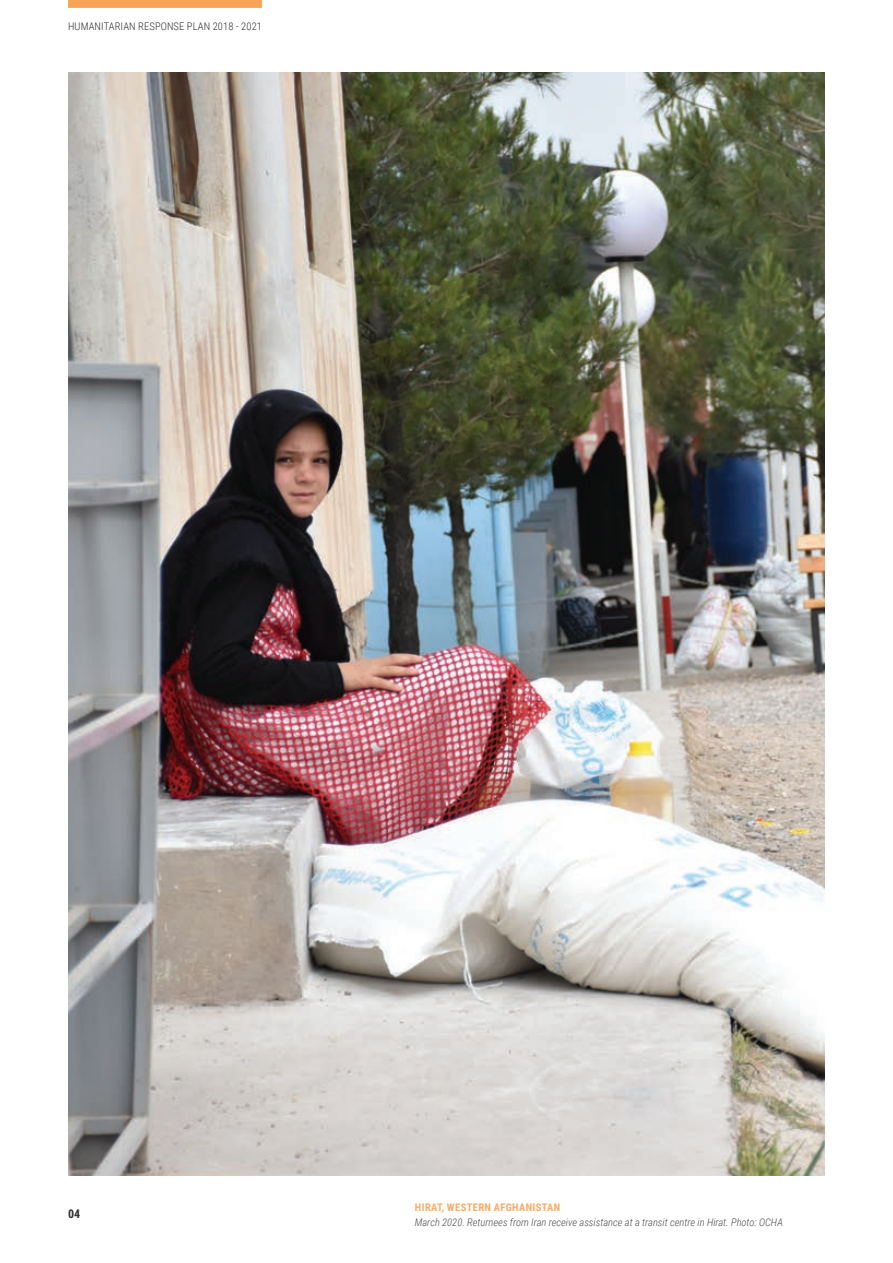
<style>
.page{position:relative;width:893px;height:1263px;background:#fff}
.page>*{position:absolute;margin:0;border:0;box-sizing:border-box;transform-origin:0 0}
.t1{font:700 12px "Roboto Condensed";color:#312f30}
.Caption___Credit{font:italic 300 10.5px "Roboto Condensed";color:#4a4b4c}
.t2{font:300 10.5px "Roboto Condensed";letter-spacing:.01em;color:#312f30}
.t3{font:700 10.5px "Roboto Condensed";letter-spacing:.035em;color:#faab64}
</style>
<div class="page">
<div style="left:68px;top:0;width:194px;height:8px;background:#f8a355"></div>
<img style="left:68px;top:72px;width:757px;height:1104px">
<p class="t2" style="left:68px;top:19px;width:195px">HUMANITARIAN RESPONSE PLAN 2018 - 2021</p>
<p class="t1" style="left:68px;top:1205px;width:14px">04</p>
<p class="t3" style="left:415px;top:1200px;width:147px">HIRAT, WESTERN AFGHANISTAN</p>
<p class="Caption___Credit" style="left:415px;top:1215px;width:370px">March 2020. Returnees from Iran receive assistance at a transit centre in Hirat. Photo: OCHA</p>
</div>
